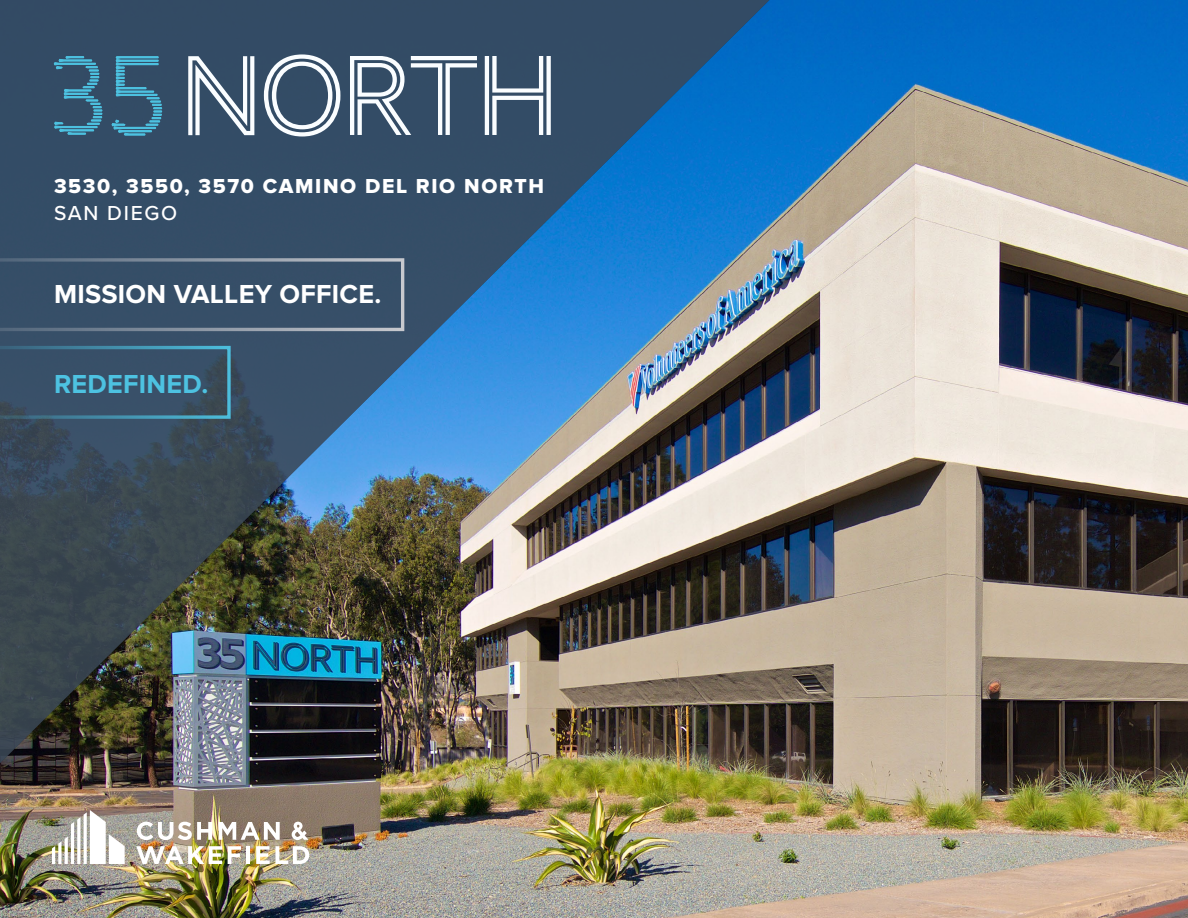
<style>
.page{position:relative;width:1188px;height:918px;background:#fff}
.page>*{position:absolute;margin:0;border:0;box-sizing:border-box;transform-origin:0 0}
.t1{font:700 27px "Proxima Nova";letter-spacing:.01em;color:#fff}
.t2{font:700 27px "Proxima Nova";letter-spacing:.01em;color:#4dc2e1}
.t3{font:21px "Proxima Nova Extrabld";letter-spacing:.08em;color:#fff}
.t4{font:500 21px "Proxima Nova";letter-spacing:.08em;color:#fff}
</style>
<div class="page">
<img style="left:0;top:0;width:1188px;height:918px">
<img style="left:0;top:0;width:813px;height:838px">
<svg style="left:0;top:258px;width:404px;height:73px;background:#3e556d"></svg>
<svg style="left:188px;top:56px;width:66px;height:79px"></svg>
<svg style="left:264px;top:54px;width:76px;height:83px"></svg>
<svg style="left:350px;top:56px;width:127px;height:79px"></svg>
<svg style="left:485px;top:56px;width:66px;height:79px"></svg>
<svg style="left:54px;top:56px;width:49px;height:79px;background:#396a85"></svg>
<svg style="left:111px;top:56px;width:51px;height:80px;background:#3a6e89"></svg>
<svg style="left:0;top:346px;width:231px;height:73px;background:#3a566d"></svg>
<svg style="left:52px;top:810px;width:73px;height:54px"></svg>
<hr style="left:247px;top:846px;width:3px;height:18px;background:#fff">
<svg style="left:256px;top:846px;width:53px;height:18px"></svg>
<svg style="left:137px;top:822px;width:75px;height:18px"></svg>
<svg style="left:219px;top:822px;width:61px;height:18px"></svg>
<svg style="left:228px;top:846px;width:13px;height:18px"></svg>
<img style="left:136px;top:846px;width:86px;height:18px">
<svg style="left:292px;top:822px;width:17px;height:18px"></svg>
<p class="t3" style="left:54px;top:174px;width:492px">3530, 3550, 3570 CAMINO DEL RIO NORTH</p>
<p class="t4" style="left:54px;top:198px;width:125px">SAN DIEGO</p>
<p class="t1" style="left:54px;top:278px;width:329px">MISSION VALLEY OFFICE.</p>
<p class="t2" style="left:54px;top:368px;width:156px">REDEFINED.</p>
</div>
